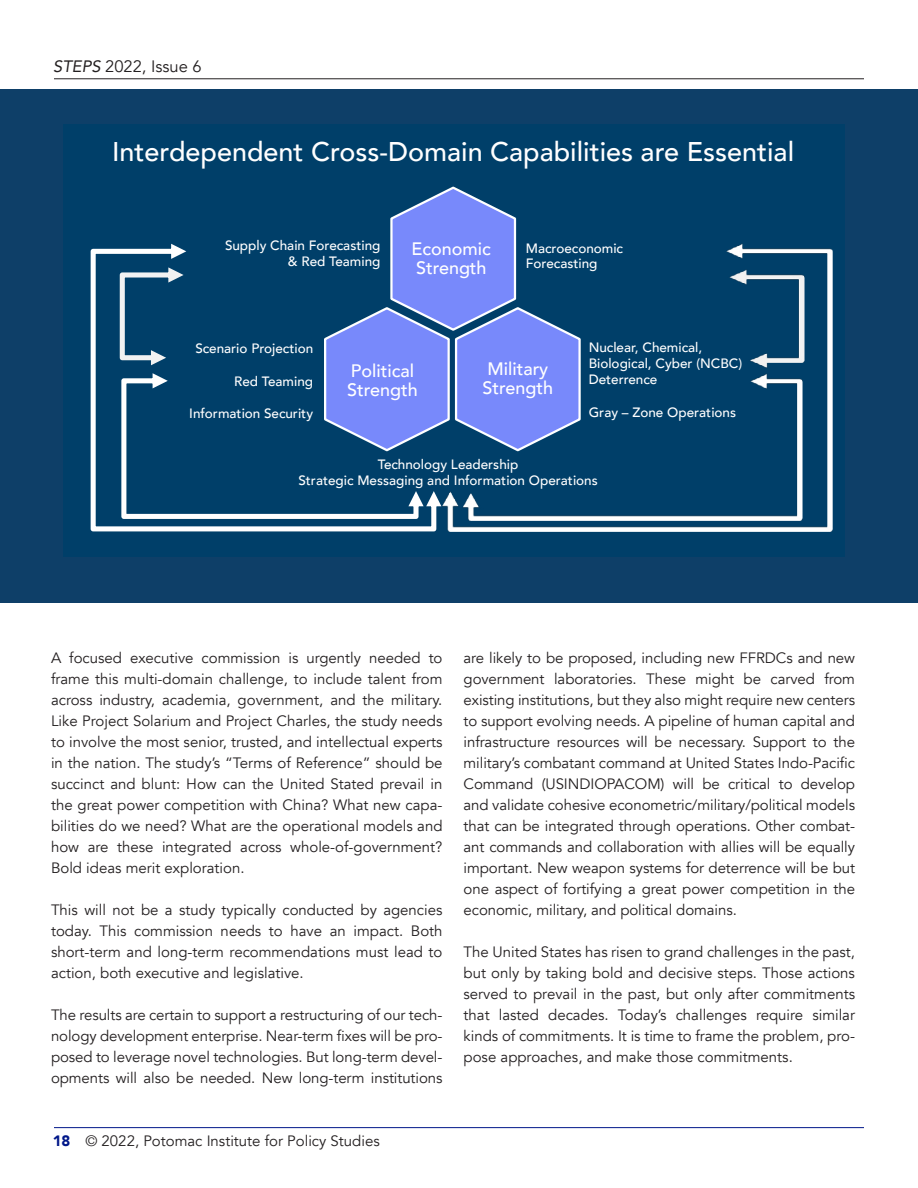
<style>
.page{position:relative;width:918px;height:1188px;background:#fff}
.page>*{position:absolute;margin:0;border:0;box-sizing:border-box;transform-origin:0 0}
.t1{font:500 27px "Avenir";color:#fff}
.t2{font:500 18px/19.2px "Avenir";color:#fff}
.t3{font:16.5px "Avenir";color:#231f20}
.Body_text_regular{font:15px/21px "Avenir";color:#231f20;text-align:justify}
.t4{font:500 13.5px/15.6px "Avenir";color:#fff}
.s1{font-style:italic}
.s2{font-weight:900;color:#001789}
</style>
<div class="page">
<hr style="left:54px;top:1127px;width:810px;height:1px;background:#001789">
<hr style="left:54px;top:78px;width:810px;height:1px;background:#231f20">
<div style="left:0;top:89px;width:918px;height:513px;background:#0e3f68"></div>
<div style="left:63px;top:124px;width:782px;height:432px;background:#003f69"></div>
<svg style="left:91px;top:244px;width:344px;height:287px"></svg>
<svg style="left:120px;top:267px;width:64px;height:98px"></svg>
<img style="left:435px;top:244px;width:398px;height:288px">
<svg style="left:323px;top:186px;width:259px;height:267px"></svg>
<p class="t3" style="left:53px;top:57px;width:150px"><span class="s1">STEPS</span> 2022, Issue 6</p>
<p class="t1" style="left:112px;top:128px;width:684px">Interdependent Cross-Domain Capabilities are Essential</p>
<p class="t4" style="left:225px;top:237px;width:157px;text-align:right">Supply Chain Forecasting &amp; Red Teaming</p>
<p class="t2" style="left:412px;top:238px;width:81px">Economic<br>Strength</p>
<p class="t4" style="left:526px;top:239px;width:99px">Macroeconomic<br>Forecasting</p>
<p class="t4" style="left:589px;top:338px;width:155px;line-height:16.4px">Nuclear, Chemical,<br>Biological, Cyber (NCBC)<br>Deterrence</p>
<p class="t4" style="left:589px;top:404px;width:149px">Gray – Zone Operations</p>
<p class="t4" style="left:298px;top:456px;width:301px;text-align:center">Technology Leadership<br>Strategic Messaging and Information Operations</p>
<p class="t4" style="left:195px;top:340px;width:119px">Scenario Projection</p>
<p class="t4" style="left:234px;top:372px;width:81px">Red Teaming</p>
<p class="t4" style="left:189px;top:405px;width:125px">Information Security</p>
<p class="t2" style="left:347px;top:361px;width:72px">Political<br>Strength</p>
<p class="t2" style="left:483px;top:358px;width:72px">Military<br>Strength</p>
<p class="Body_text_regular" style="left:51px;top:648px;width:393px">A focused executive commission is urgently needed to frame this multi-domain challenge, to include talent from across industry, academia, government, and the military.<br>Like Project Solarium and Project Charles, the study needs to involve the most senior, trusted, and intellectual experts in the nation. The study’s “Terms of Reference” should be succinct and blunt: How can the United Stated prevail in the great power competition with China? What new capa&shy;bilities do we need? What are the operational models and how are these integrated across whole-of-government?<br>Bold ideas merit exploration.</p>
<p class="Body_text_regular" style="left:51px;top:900px;width:393px">This will not be a study typically conducted by agencies today. This commission needs to have an impact. Both short-term and long-term recommendations must lead to action, both executive and legislative.</p>
<p class="Body_text_regular" style="left:51px;top:1005px;width:393px">The results are certain to support a restructuring of our tech&shy;nology development enterprise. Near-term fixes will be pro&shy;posed to leverage novel technologies. But long-term devel&shy;opments will also be needed. New long-term institutions</p>
<p class="Body_text_regular" style="left:53px;top:1131px;width:329px"><span class="s2">18</span> © 2022, Potomac Institute for Policy Studies</p>
<p class="Body_text_regular" style="left:464px;top:648px;width:393px">are likely to be proposed, including new FFRDCs and new government laboratories. These might be carved from existing institutions, but they also might require new centers to support evolving needs. A pipeline of human capital and infrastructure resources will be necessary. Support to the military’s combatant command at United States Indo-Pacific Command (USINDIOPACOM) will be critical to develop and validate cohesive econometric/military/political models that can be integrated through operations. Other combat&shy;ant commands and collaboration with allies will be equally important. New weapon systems for deterrence will be but one aspect of fortifying a great power competition in the economic, military, and political domains.</p>
<p class="Body_text_regular" style="left:464px;top:942px;width:393px">The United States has risen to grand challenges in the past, but only by taking bold and decisive steps. Those actions served to prevail in the past, but only after commitments that lasted decades. Today’s challenges require similar kinds of commitments. It is time to frame the problem, pro&shy;pose approaches, and make those commitments.</p>
</div>
